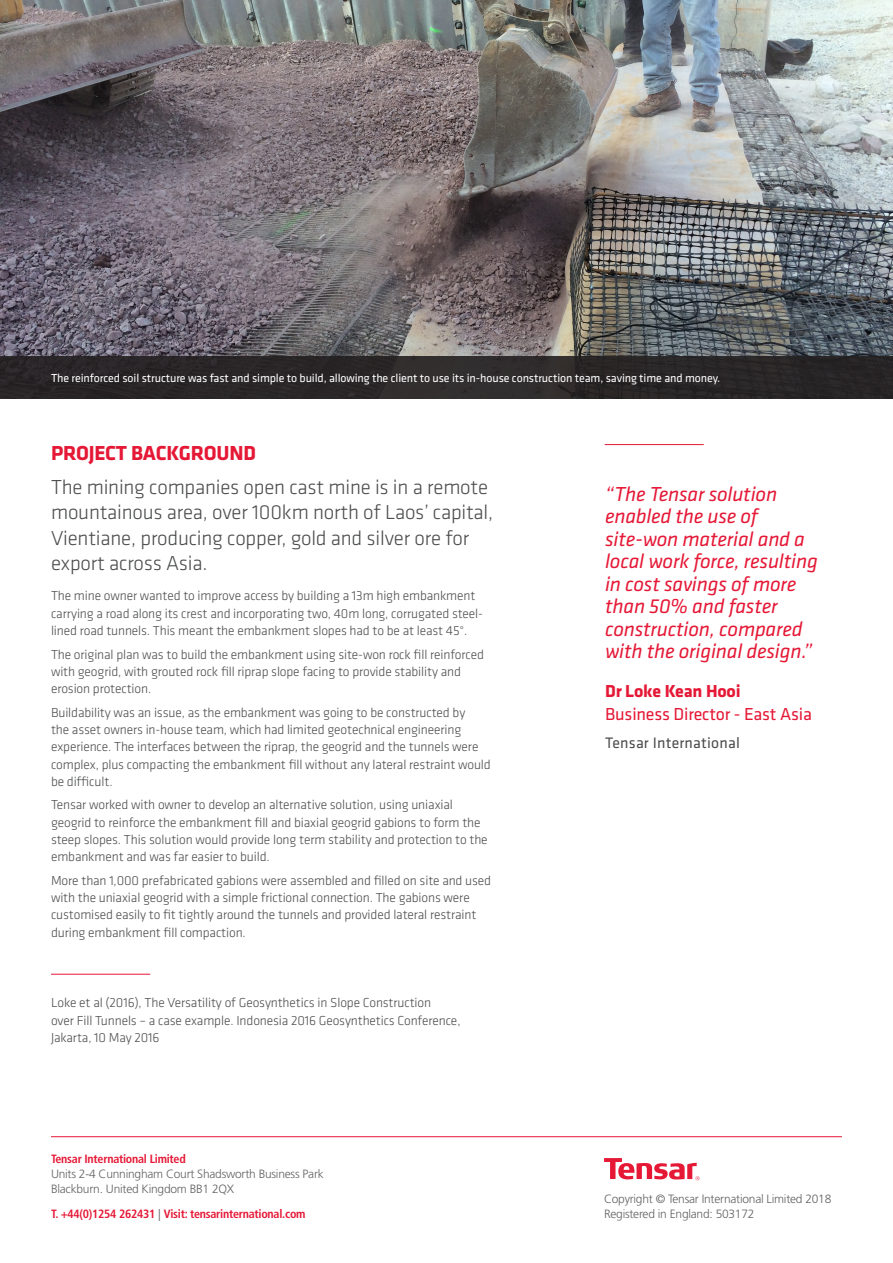
<style>
.page{position:relative;width:893px;height:1263px;background:#fff}
.page>*{position:absolute;margin:0;border:0;box-sizing:border-box;transform-origin:0 0}
.t1{font:italic 21px/22.5px "Klavika";letter-spacing:-.01em;color:#e51836}
.t2{font:300 21px/25.5px "Klavika";letter-spacing:-.01em;color:#4b4c4d}
.t3{font:700 21px "Klavika";letter-spacing:-.01em;color:#e51836}
.t4{font:18px/22.5px "Klavika";letter-spacing:-.01em;color:#e51836}
.t5{font:15.75px "Klavika";letter-spacing:.015em;color:#4b4c4d}
.t6{font:300 13.5px/17.2px "Klavika";letter-spacing:-.01em;color:#4b4c4d}
.t7{font:300 12px/15px "Frutiger LT Std";letter-spacing:-.02em;color:#636366}
.t8{font:12px "Klavika";letter-spacing:-.01em;color:#fff}
.t9{font:700 condensed 12px "Frutiger LT Std";letter-spacing:-.02em;color:#e51836}
.s1{font-weight:700;font-stretch:condensed;color:#e51836}
.s2{font-weight:300;font-stretch:normal;color:#636366}
.s3{font-weight:700}
</style>
<div class="page">
<img style="left:0;top:0;width:893px;height:356px">
<hr style="left:605px;top:444px;width:99px;height:1px;background:#e51836">
<div style="left:0;top:356px;width:893px;height:42px;background:#2a2628"></div>
<hr style="left:51px;top:1136px;width:791px;height:1px;background:#e51836">
<svg style="left:604px;top:1158px;width:95px;height:22px"></svg>
<hr style="left:51px;top:974px;width:99px;height:1px;background:#e51836">
<p class="t8" style="left:51px;top:370px;width:671px">The reinforced soil structure was fast and simple to build, allowing the client to use its in-house construction team, saving time and money.</p>
<p class="t3" style="left:51px;top:438px;width:206px">PROJECT BACKGROUND</p>
<p class="t2" style="left:51px;top:474px;width:444px">The mining companies open cast mine is in a remote mountainous area, over 100km north of Laos’ capital, Vientiane, producing copper, gold and silver ore for export across Asia.</p>
<p class="t6" style="left:51px;top:587px;width:434px">The mine owner wanted to improve access by building a 13m high embankment carrying a road along its crest and incorporating two, 40m long, corrugated steel&shy;lined road tunnels. This meant the embankment slopes had to be at least 45°.</p>
<p class="t6" style="left:51px;top:645px;width:435px">The original plan was to build the embankment using site-won rock fill reinforced with geogrid, with grouted rock fill riprap slope facing to provide stability and erosion protection.</p>
<p class="t6" style="left:51px;top:703px;width:441px">Buildability was an issue, as the embankment was going to be constructed by<br>the asset owners in-house team, which had limited geotechnical engineering experience. The interfaces between the riprap, the geogrid and the tunnels were complex, plus compacting the embankment fill without any lateral restraint would be difficult.</p>
<p class="t6" style="left:51px;top:796px;width:438px">Tensar worked with owner to develop an alternative solution, using uniaxial geogrid to reinforce the embankment fill and biaxial geogrid gabions to form the steep slopes. This solution would provide long term stability and protection to the embankment and was far easier to build.</p>
<p class="t6" style="left:51px;top:871px;width:442px">More than 1,000 prefabricated gabions were assembled and filled on site and used with the uniaxial geogrid with a simple frictional connection. The gabions were customised easily to fit tightly around the tunnels and provided lateral restraint during embankment fill compaction.</p>
<p class="t6" style="left:51px;top:994px;width:411px">Loke et al (2016), The Versatility of Geosynthetics in Slope Construction<br>over Fill Tunnels – a case example. Indonesia 2016 Geosynthetics Conference,<br>Jakarta, 10 May 2016</p>
<p class="t7" style="left:51px;top:1151px;width:274px"><span class="s1">Tensar International Limited<br></span>Units 2-4 Cunningham Court Shadsworth Business Park<br>Blackburn. United Kingdom BB1 2QX</p>
<p class="t9" style="left:51px;top:1207px;width:256px">T. +44(0)1254 262431 <span class="s2">|</span> Visit: tensarinternational.com</p>
<p class="t1" style="left:605px;top:482px;width:214px">“The Tensar solution enabled the use of site-won material and a local work force, resulting in cost savings of more than 50% and faster construction, compared with the original design.”</p>
<p class="t4" style="left:605px;top:680px;width:208px"><span class="s3">Dr Loke Kean Hooi<br></span>Business Director - East Asia</p>
<p class="t5" style="left:605px;top:732px;width:136px">Tensar International</p>
<p class="t7" style="left:604px;top:1192px;width:229px">Copyright © Tensar International Limited 2018<br>Registered in England: 503172</p>
</div>
